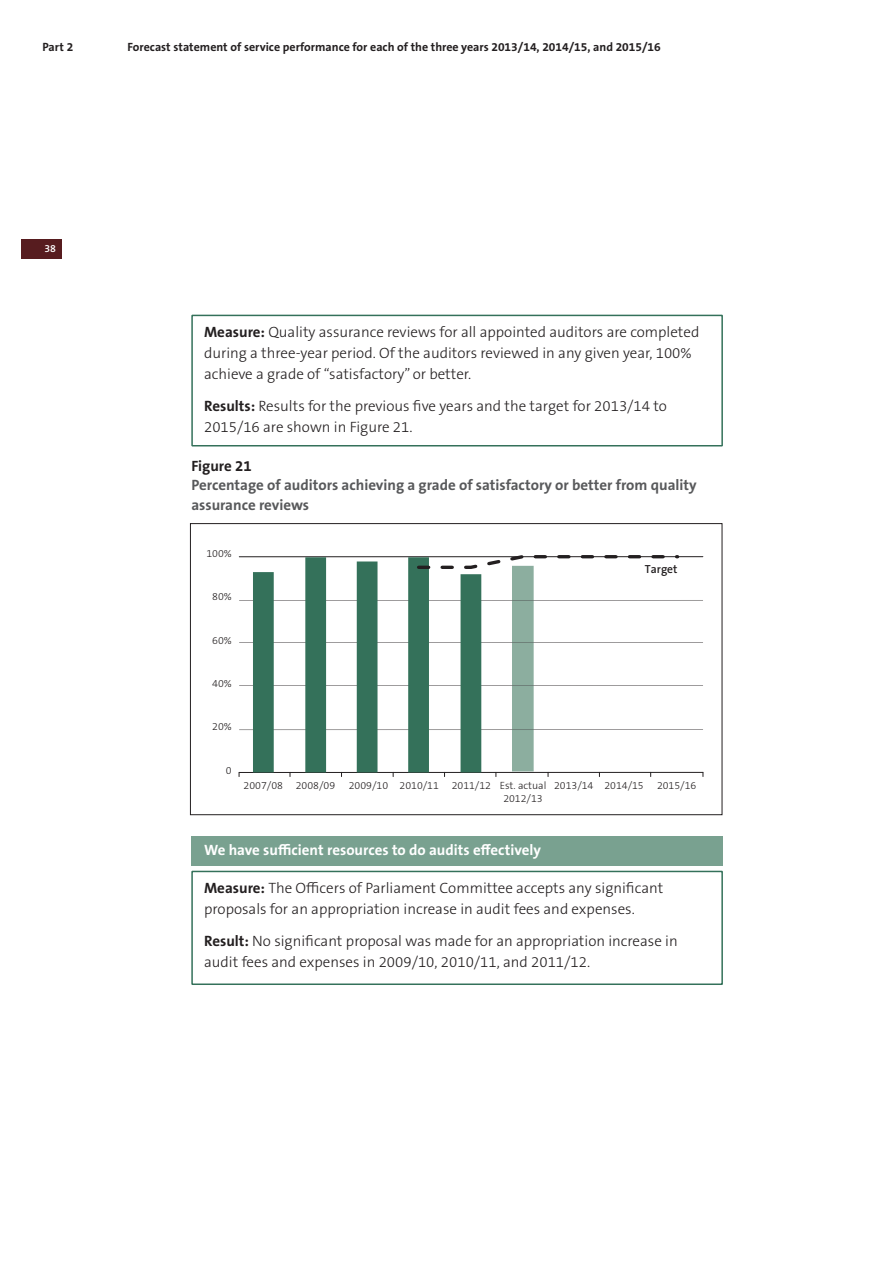
<style>
.page{position:relative;width:893px;height:1263px;background:#fff}
.page>*{position:absolute;margin:0;border:0;box-sizing:border-box;transform-origin:0 0}
.t1{font:300 15px/21px "The Sans OT3";color:#231f20}
.t2{font:700 15px/19.5px "The Sans OT7";color:#58595b}
.t3{font:700 15px "The Sans OT7";color:#fff}
.t4{font:700 15px "The Sans OT7";color:#231f20}
.t5{font:700 12px "The Sans OT7";color:#231f20}
.t6{font:600 11.7px "The Sans OT6";color:#231f20}
.t7{font:300 10.5px "The Sans OT3";color:#231f20}
.t8{font:600 10.5px "The Sans OT6";color:#fff}
.s1{font-family:"The Sans OT7";font-weight:700}
</style>
<div class="page">
<div style="left:21px;top:239px;width:41px;height:19px;background:#571c1f"></div>
<div style="left:191px;top:835px;width:532px;height:30px;background:#79a190"></div>
<hr style="left:239px;top:556px;width:464px;height:1px;background:#231f20">
<div style="left:190px;top:523px;width:532px;height:292px;border:1px solid #231f20"></div>
<div style="left:512px;top:566px;width:22px;height:34px;background:#8cae9f"></div>
<svg style="left:239px;top:600px;width:465px;height:176px"></svg>
<svg style="left:253px;top:557px;width:228px;height:215px"></svg>
<svg style="left:415px;top:555px;width:266px;height:16px"></svg>
<div style="left:191px;top:315px;width:532px;height:131px;border:2px solid #34715a"></div>
<div style="left:191px;top:871px;width:532px;height:114px;border:2px solid #34715a"></div>
<p class="t5" style="left:42px;top:42px;width:32px">Part 2</p>
<p class="t5" style="left:128px;top:42px;width:535px">Forecast statement of service performance for each of the three years 2013/14, 2014/15, and 2015/16</p>
<p class="t8" style="left:44px;top:244px;width:13px">38</p>
<p class="t1" style="left:204px;top:323px;width:497px"><span class="s1">Measure:</span> Quality assurance reviews for all appointed auditors are completed during a three-year period. Of the auditors reviewed in any given year, 100% achieve a grade of “satisfactory” or better.</p>
<p class="t1" style="left:204px;top:397px;width:464px"><span class="s1">Results:</span> Results for the previous five years and the target for 2013/14 to<br>2015/16 are shown in Figure 21.</p>
<p class="t4" style="left:191px;top:460px;width:62px">Figure 21</p>
<p class="t2" style="left:191px;top:477px;width:507px">Percentage of auditors achieving a grade of satisfactory or better from quality assurance reviews</p>
<p class="t7" style="left:206px;top:549px;width:27px">100%</p>
<p class="t7" style="left:212px;top:592px;width:21px">80%</p>
<p class="t7" style="left:212px;top:636px;width:21px">60%</p>
<p class="t7" style="left:212px;top:679px;width:21px">40%</p>
<p class="t7" style="left:212px;top:723px;width:21px">20%</p>
<p class="t6" style="left:645px;top:564px;width:34px">Target</p>
<p class="t7" style="left:226px;top:766px;width:7px">0</p>
<p class="t7" style="left:244px;top:781px;width:93px">2007/08 2008/09</p>
<p class="t7" style="left:349px;top:781px;width:296px">2009/10 2010/11 2011/12 Est. actual 2013/14 2014/15</p>
<p class="t7" style="left:657px;top:781px;width:41px">2015/16</p>
<p class="t7" style="left:503px;top:794px;width:41px">2012/13</p>
<p class="t3" style="left:204px;top:844px;width:338px">We have sufficient resources to do audits effectively</p>
<p class="t1" style="left:204px;top:879px;width:461px"><span class="s1">Measure:</span> The Officers of Parliament Committee accepts any significant proposals for an appropriation increase in audit fees and expenses.</p>
<p class="t1" style="left:204px;top:932px;width:475px"><span class="s1">Result:</span> No significant proposal was made for an appropriation increase in audit fees and expenses in 2009/10, 2010/11, and 2011/12.</p>
</div>
